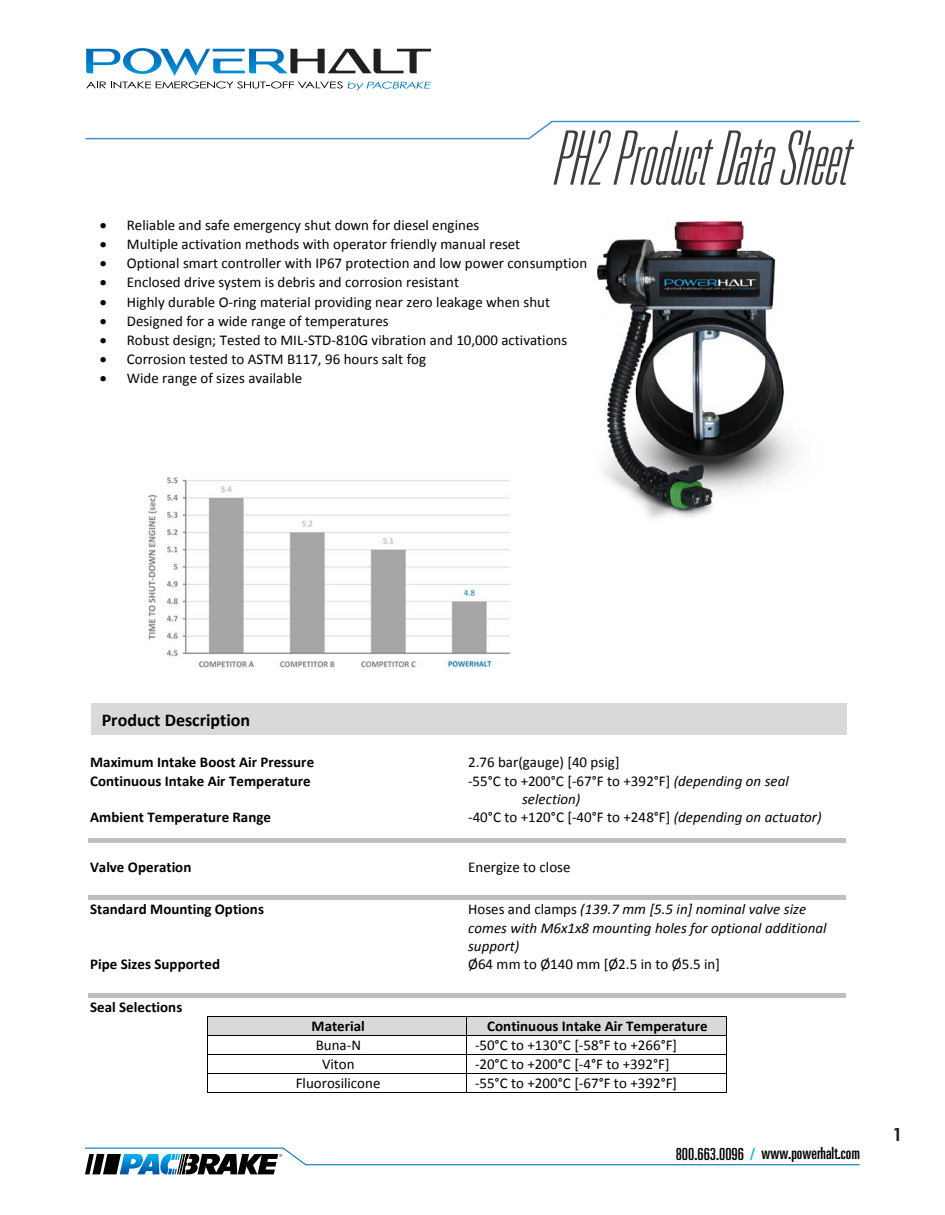
<style>
.page{position:relative;width:945px;height:1215px;background:#fff}
.page>*{position:absolute;margin:0;border:0;box-sizing:border-box;transform-origin:0 0}
.t1{font:italic 100 ultra-condensed 75px "Univers LT Std";color:#3e3e3f}
.t2{font:700 18px "Calibri";color:#000}
.note{font:700 18px "Century Gothic";color:#231f20}
.t3{font:ultra-condensed 16.65px "Univers LT Std";color:#000}
.t4{font:16.5px "Calibri";letter-spacing:-.005em;color:#000}
.t5{font:15px/18.1px "Calibri";color:#000}
.t6{font:700 15px "Calibri";color:#000}
.t7{font:italic 15px/18.3px "Calibri";letter-spacing:.005em;color:#000}
.s1{font-style:italic}
.s2{font-style:normal}
.s3{font-family:"Univers";color:#00aeef}
</style>
<div class="page">
<hr style="left:88px;top:838px;width:758px;height:4px;background:#bfbfbf">
<hr style="left:88px;top:896px;width:758px;height:4px;background:#bfbfbf">
<div style="left:88px;top:993px;width:758px;height:5px;background:#bfbfbf"></div>
<div style="left:208px;top:1017px;width:259px;height:18px;background:#d9d9d9"></div>
<div style="left:467px;top:1017px;width:259px;height:18px;background:#d9d9d9"></div>
<hr style="left:208px;top:1016px;width:259px;height:1px;background:#000">
<hr style="left:467px;top:1016px;width:259px;height:1px;background:#000">
<hr style="left:208px;top:1035px;width:259px;height:1px;background:#000">
<hr style="left:467px;top:1035px;width:259px;height:1px;background:#000">
<hr style="left:208px;top:1054px;width:259px;height:1px;background:#000">
<hr style="left:467px;top:1054px;width:259px;height:1px;background:#000">
<hr style="left:208px;top:1073px;width:259px;height:1px;background:#000">
<hr style="left:467px;top:1073px;width:259px;height:1px;background:#000">
<svg style="left:207px;top:1016px;width:1px;height:77px"></svg>
<hr style="left:208px;top:1092px;width:259px;height:1px;background:#000">
<hr style="left:467px;top:1092px;width:259px;height:1px;background:#000">
<svg style="left:726px;top:1016px;width:1px;height:77px"></svg>
<img style="left:597px;top:221px;width:197px;height:297px">
<img style="left:147px;top:477px;width:363px;height:192px">
<div style="left:91px;top:703px;width:756px;height:32px;background:#d9d9d9"></div>
<svg style="left:84px;top:1147px;width:776px;height:27px"></svg>
<svg style="left:86px;top:48px;width:345px;height:42px"></svg>
<svg style="left:85px;top:120px;width:775px;height:20px"></svg>
<p class="t4" style="left:582px;top:119px;width:125px">1-1360 30.03.16</p>
<p class="t1" style="left:551px;top:120px;width:315px">PH2ProductDataSheet</p>
<p class="t5" style="left:100px;top:216px;width:381px">• Reliable and safe emergency shut down for diesel engines</p>
<p class="t5" style="left:100px;top:235px;width:422px">• Multiple activation methods with operator friendly manual reset</p>
<p class="t5" style="left:100px;top:254px;width:489px">• Optional smart controller with IP67 protection and low power consumption</p>
<p class="t5" style="left:100px;top:273px;width:361px">• Enclosed drive system is debris and corrosion resistant</p>
<p class="t5" style="left:100px;top:293px;width:452px">• Highly durable O-ring material providing near zero leakage when shut</p>
<p class="t5" style="left:100px;top:312px;width:290px">• Designed for a wide range of temperatures</p>
<p class="t5" style="left:100px;top:331px;width:469px">• Robust design; Tested to MIL-STD-810G vibration and 10,000 activations</p>
<p class="t5" style="left:100px;top:350px;width:328px">• Corrosion tested to ASTM B117, 96 hours salt fog</p>
<p class="t5" style="left:100px;top:369px;width:204px">• Wide range of sizes available</p>
<p class="t2" style="left:102px;top:708px;width:150px">Product Description</p>
<p class="t6" style="left:90px;top:753px;width:226px">Maximum Intake Boost Air Pressure</p>
<p class="t5" style="left:468px;top:753px;width:153px">2.76 bar(gauge) [40 psig]</p>
<p class="t6" style="left:90px;top:771px;width:222px">Continuous Intake Air Temperature</p>
<p class="t5" style="left:522px;top:772px;width:268px;text-indent:-54px">-55°C to +200°C [-67°F to +392°F] <span class="s1">(depending on seal selection)</span></p>
<p class="t6" style="left:90px;top:808px;width:182px">Ambient Temperature Range</p>
<p class="t5" style="left:468px;top:808px;width:355px">-40°C to +120°C [-40°F to +248°F] <span class="s1">(depending on actuator)</span></p>
<p class="t6" style="left:90px;top:857px;width:103px">Valve Operation</p>
<p class="t5" style="left:468px;top:858px;width:104px">Energize to close</p>
<p class="t6" style="left:90px;top:900px;width:175px">Standard Mounting Options</p>
<p class="t7" style="left:468px;top:900px;width:360px"><span class="s2">Hoses and clamps</span> (139.7 mm [5.5 in] nominal valve size comes with M6x1x8 mounting holes for optional additional support)</p>
<p class="t6" style="left:90px;top:955px;width:131px">Pipe Sizes Supported</p>
<p class="t5" style="left:468px;top:955px;width:253px">Ø64 mm to Ø140 mm [Ø2.5 in to Ø5.5 in]</p>
<p class="t6" style="left:90px;top:997px;width:94px">Seal Selections</p>
<p class="t6" style="left:312px;top:1016px;width:55px">Material</p>
<p class="t6" style="left:487px;top:1016px;width:222px">Continuous Intake Air Temperature</p>
<p class="t5" style="left:316px;top:1036px;width:47px">Buna-N</p>
<p class="t5" style="left:475px;top:1036px;width:204px">-50°C to +130°C [-58°F to +266°F]</p>
<p class="t5" style="left:322px;top:1055px;width:34px">Viton</p>
<p class="t5" style="left:475px;top:1055px;width:196px">-20°C to +200°C [-4°F to +392°F]</p>
<p class="t5" style="left:296px;top:1074px;width:87px">Fluorosilicone</p>
<p class="t5" style="left:475px;top:1074px;width:204px">-55°C to +200°C [-67°F to +392°F]</p>
<p class="t3" style="left:676px;top:1143px;width:186px">800.663.0096 <span class="s3">/</span> www.powerhalt.com</p>
<p class="note" style="left:892px;top:1121px;width:12px">1</p>
</div>
